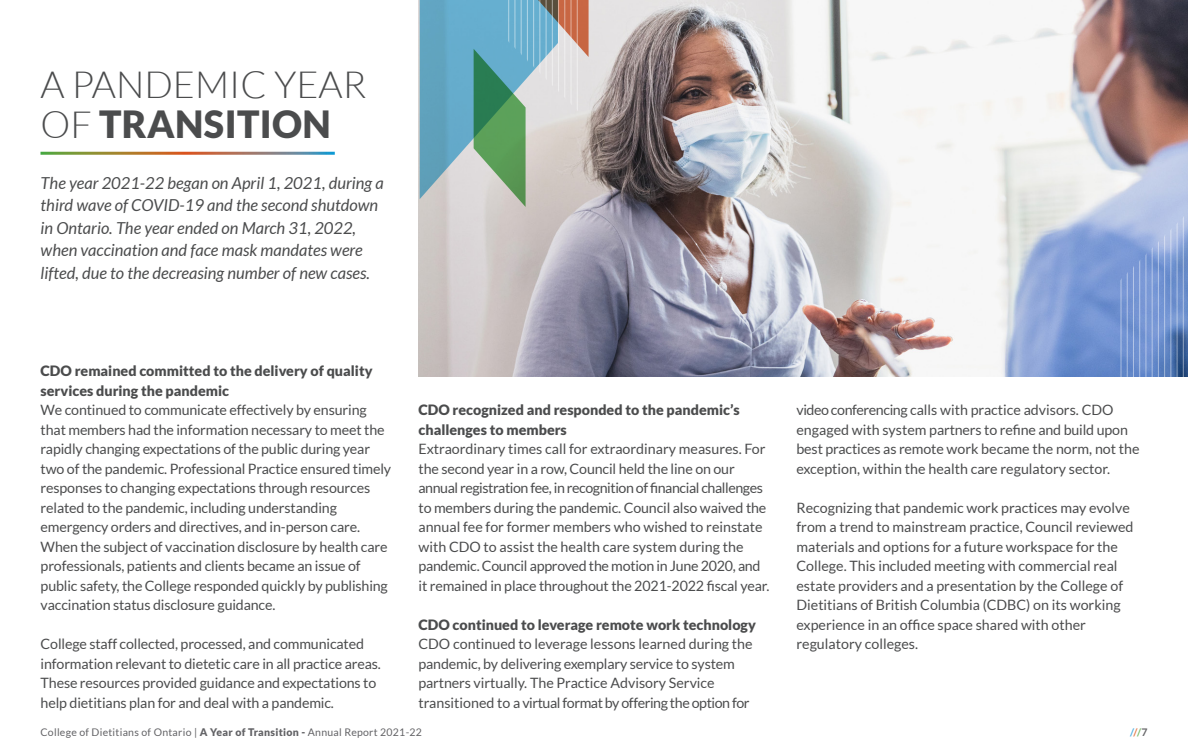
<style>
.page{position:relative;width:1188px;height:756px;background:#fff}
.page>*{position:absolute;margin:0;border:0;box-sizing:border-box;transform-origin:0 0}
.TOC_reference{font:300 37.5px/40.5px "Lato";color:#4b4c4d}
.t1{font:italic 16.5px/22.5px "Lato";color:#4b4c4d}
.t2{font:14.25px/19.5px "Lato";letter-spacing:-.01em;color:#4b4c4d}
.t3{font:900 14.25px/19.5px "Lato";color:#4b4c4d}
.t4{font:10.5px "Lato";letter-spacing:.025em;color:#636366}
.t5{font:700 10.5px "Lato";color:#4dade1}
.s1{font-weight:900}
.s2{color:#e47a49}
.s3{color:#77b968}
.s4{color:#636366}
</style>
<div class="page">
<img style="left:418px;top:0;width:770px;height:376px">
<svg style="left:420px;top:0;width:169px;height:207px;background:#92b4b6"></svg>
<svg style="left:1177px;top:216px;width:7px;height:161px"></svg>
<svg style="left:1152px;top:228px;width:19px;height:149px;background:#819ed5"></svg>
<svg style="left:1120px;top:253px;width:26px;height:124px;background:#7b99d4"></svg>
<p class="TOC_reference" style="left:40px;top:64px;width:327px">A PANDEMIC YEAR<br>OF <span class="s1">TRANSITION</span></p>
<p class="t1" style="left:41px;top:172px;width:345px">The year 2021-22 began on April 1, 2021, during a third wave of COVID-19 and the second shutdown in Ontario. The year ended on March 31, 2022, when vaccination and face mask mandates were lifted, due to the decreasing number of new cases.</p>
<p class="t3" style="left:41px;top:361px;width:333px">CDO remained committed to the delivery of quality services during the pandemic</p>
<p class="t2" style="left:41px;top:400px;width:352px">We continued to communicate effectively by ensuring that members had the information necessary to meet the rapidly changing expectations of the public during year two of the pandemic. Professional Practice ensured timely responses to changing expectations through resources related to the pandemic, including understanding emergency orders and directives, and in-person care.<br>When the subject of vaccination disclosure by health care professionals, patients and clients became an issue of public safety, the College responded quickly by publishing vaccination status disclosure guidance.</p>
<p class="t2" style="left:41px;top:634px;width:342px">College staff collected, processed, and communicated information relevant to dietetic care in all practice areas.<br>These resources provided guidance and expectations to help dietitians plan for and deal with a pandemic.</p>
<p class="t3" style="left:418px;top:400px;width:323px">CDO recognized and responded to the pandemic’s challenges to members</p>
<p class="t2" style="left:418px;top:439px;width:352px">Extraordinary times call for extraordinary measures. For the second year in a row, Council held the line on our annual registration fee, in recognition of financial challenges to members during the pandemic. Council also waived the annual fee for former members who wished to reinstate with CDO to assist the health care system during the pandemic. Council approved the motion in June 2020, and it remained in place throughout the 2021-2022 fiscal year.</p>
<p class="t3" style="left:418px;top:614px;width:339px">CDO continued to leverage remote work technology</p>
<p class="t2" style="left:418px;top:634px;width:336px">CDO continued to leverage lessons learned during the pandemic, by delivering exemplary service to system partners virtually. The Practice Advisory Service transitioned to a virtual format by offering the option for</p>
<p class="t2" style="left:796px;top:400px;width:345px">video conferencing calls with practice advisors. CDO engaged with system partners to refine and build upon best practices as remote work became the norm, not the exception, within the health care regulatory sector.</p>
<p class="t2" style="left:796px;top:498px;width:339px">Recognizing that pandemic work practices may evolve from a trend to mainstream practice, Council reviewed materials and options for a future workspace for the College. This included meeting with commercial real estate providers and a presentation by the College of Dietitians of British Columbia (CDBC) on its working experience in an office space shared with other regulatory colleges.</p>
<p class="t4" style="left:40px;top:726px;width:383px">College of Dietitians of Ontario | <span class="s1">A Year of Transition -</span> Annual Report 2021-22</p>
<p class="t5" style="left:1130px;top:726px;width:19px">/<span class="s2">/</span><span class="s3">/</span><span class="s4">7</span></p>
</div>
